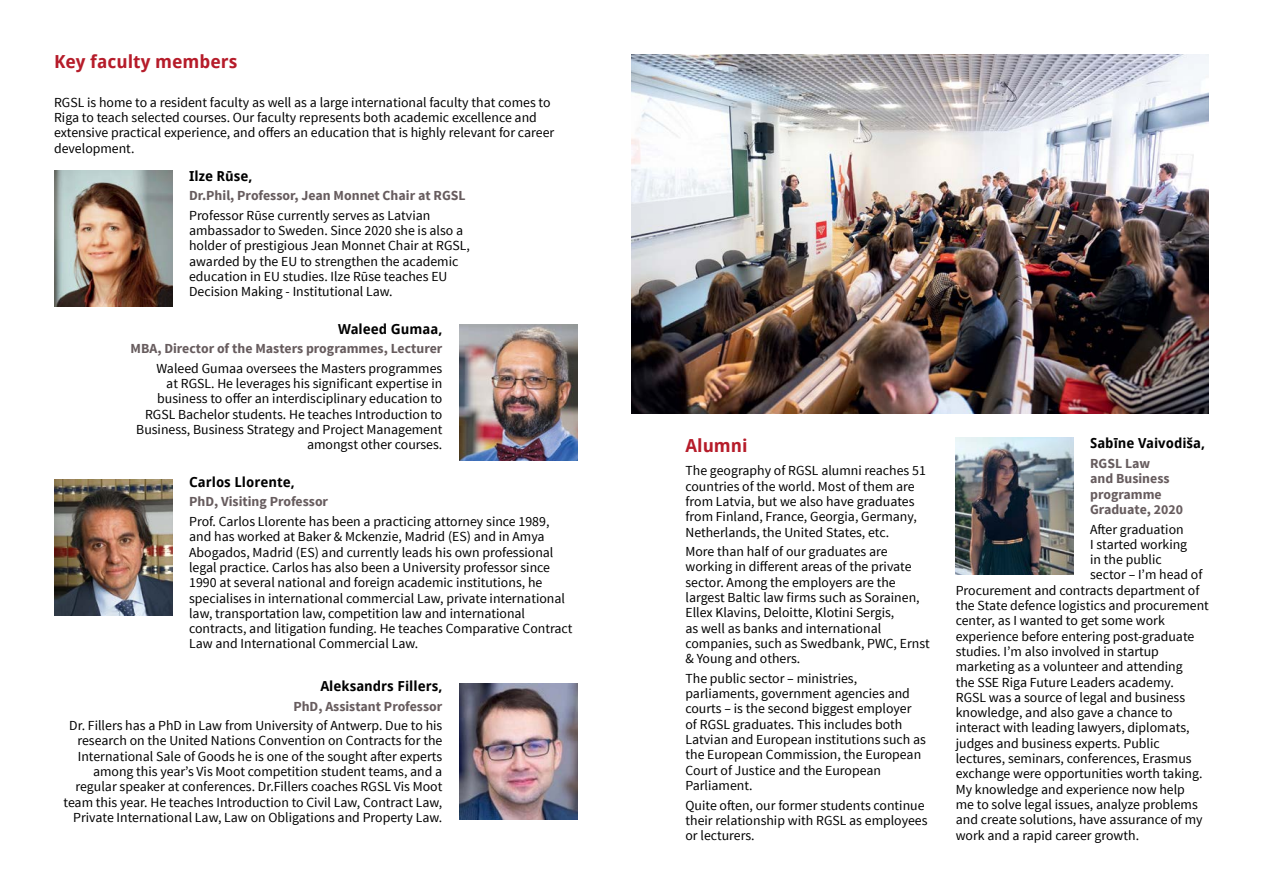
<style>
.page{position:relative;width:1263px;height:893px;background:#fff}
.page>*{position:absolute;margin:0;border:0;box-sizing:border-box;transform-origin:0 0}
.t1{font:700 18px "Droid Sans";color:#b61c2a}
.t2{font:13.8px/15.3px "Source Sans Pro";color:#000}
.t3{font:700 13.8px/15.3px "Source Sans Pro";color:#675c5e}
.t4{font:700 13.8px "Droid Sans";color:#000}
</style>
<div class="page">
<img style="left:459px;top:325px;width:118px;height:136px">
<img style="left:54px;top:479px;width:118px;height:136px">
<img style="left:459px;top:683px;width:118px;height:136px">
<img style="left:54px;top:170px;width:118px;height:136px">
<img style="left:956px;top:438px;width:117px;height:137px">
<img style="left:631px;top:54px;width:578px;height:360px">
<h1 class="t1" style="left:54px;top:49px;width:185px">Key faculty members</h1>
<p class="t2" style="left:54px;top:95px;width:502px">RGSL is home to a resident faculty as well as a large international faculty that comes to Riga to teach selected courses. Our faculty represents both academic excellence and extensive practical experience, and offers an education that is highly relevant for career development.</p>
<p class="t4" style="left:189px;top:166px;width:65px">Ilze Rūse,</p>
<p class="t3" style="left:189px;top:188px;width:278px">Dr.Phil, Professor, Jean Monnet Chair at RGSL</p>
<p class="t2" style="left:189px;top:208px;width:282px">Professor Rūse currently serves as Latvian ambassador to Sweden. Since 2020 she is also a holder of prestigious Jean Monnet Chair at RGSL, awarded by the EU to strengthen the academic education in EU studies. Ilze Rūse teaches EU Decision Making - Institutional Law.</p>
<p class="t4" style="left:338px;top:319px;width:106px">Waleed Gumaa,</p>
<p class="t3" style="left:131px;top:342px;width:313px">MBA, Director of the Masters programmes, Lecturer</p>
<p class="t2" style="left:136px;top:361px;width:308px;text-align:right">Waleed Gumaa oversees the Masters programmes<br>at RGSL. He leverages his significant expertise in business to offer an interdisciplinary education to RGSL Bachelor students. He teaches Introduction to Business, Business Strategy and Project Management amongst other courses.</p>
<p class="t4" style="left:189px;top:472px;width:107px">Carlos Llorente,</p>
<p class="t3" style="left:189px;top:495px;width:140px">PhD, Visiting Professor</p>
<p class="t2" style="left:189px;top:514px;width:385px">Prof. Carlos Llorente has been a practicing attorney since 1989, and has worked at Baker &amp; Mckenzie, Madrid (ES) and in Amya Abogados, Madrid (ES) and currently leads his own professional legal practice. Carlos has also been a University professor since 1990 at several national and foreign academic institutions, he specialises in international commercial Law, private international law, transportation law, competition law and international contracts, and litigation funding. He teaches Comparative Contract Law and International Commercial Law.</p>
<p class="t4" style="left:320px;top:676px;width:124px">Aleksandrs Fillers,</p>
<p class="t3" style="left:293px;top:699px;width:150px">PhD, Assistant Professor</p>
<p class="t2" style="left:63px;top:718px;width:380px;text-align:right">Dr. Fillers has a PhD in Law from University of Antwerp. Due to his research on the United Nations Convention on Contracts for the International Sale of Goods he is one of the sought after experts among this year’s Vis Moot competition student teams, and a regular speaker at conferences. Dr.Fillers coaches RGSL Vis Moot team this year. He teaches Introduction to Civil Law, Contract Law, Private International Law, Law on Obligations and Property Law.</p>
<h1 class="t1" style="left:685px;top:432px;width:64px">Alumni</h1>
<p class="t2" style="left:685px;top:463px;width:242px">The geography of RGSL alumni reaches 51 countries of the world. Most of them are from Latvia, but we also have graduates from Finland, France, Georgia, Germany, Netherlands, the United States, etc.</p>
<p class="t2" style="left:685px;top:544px;width:246px">More than half of our graduates are working in different areas of the private sector. Among the employers are the largest Baltic law firms such as Sorainen, Ellex Klavins, Deloitte, Klotini Sergis,<br>as well as banks and international companies, such as Swedbank, PWC, Ernst &amp; Young and others.</p>
<p class="t2" style="left:685px;top:671px;width:242px">The public sector – ministries, parliaments, government agencies and courts – is the second biggest employer of RGSL graduates. This includes both Latvian and European institutions such as the European Commission, the European Court of Justice and the European Parliament.</p>
<p class="t2" style="left:685px;top:797px;width:244px">Quite often, our former students continue their relationship with RGSL as employees or lecturers.</p>
<p class="t4" style="left:1090px;top:434px;width:117px">Sabīne Vaivodiša,</p>
<p class="t3" style="left:1090px;top:456px;width:94px">RGSL Law<br>and Business programme<br>Graduate, 2020</p>
<p class="t2" style="left:1090px;top:521px;width:95px">After graduation</p>
<p class="t2" style="left:1090px;top:537px;width:99px">I started working</p>
<p class="t2" style="left:1090px;top:552px;width:73px">in the public</p>
<p class="t2" style="left:1090px;top:567px;width:114px">sector – I’m head of</p>
<p class="t2" style="left:956px;top:583px;width:245px">Procurement and contracts department of</p>
<p class="t2" style="left:956px;top:598px;width:255px">the State defence logistics and procurement</p>
<p class="t2" style="left:956px;top:613px;width:211px">center, as I wanted to get some work</p>
<p class="t2" style="left:956px;top:629px;width:240px">experience before entering post-graduate</p>
<p class="t2" style="left:956px;top:644px;width:205px">studies. I’m also involved in startup</p>
<p class="t2" style="left:956px;top:659px;width:228px">marketing as a volunteer and attending</p>
<p class="t2" style="left:956px;top:675px;width:220px">the SSE Riga Future Leaders academy.</p>
<p class="t2" style="left:956px;top:690px;width:231px">RGSL was a source of legal and business</p>
<p class="t2" style="left:956px;top:705px;width:218px">knowledge, and also gave a chance to</p>
<p class="t2" style="left:956px;top:720px;width:235px">interact with leading lawyers, diplomats,</p>
<p class="t2" style="left:956px;top:736px;width:206px">judges and business experts. Public</p>
<p class="t2" style="left:956px;top:751px;width:237px">lectures, seminars, conferences, Erasmus</p>
<p class="t2" style="left:956px;top:766px;width:248px">exchange were opportunities worth taking.</p>
<p class="t2" style="left:956px;top:782px;width:231px">My knowledge and experience now help</p>
<p class="t2" style="left:956px;top:797px;width:244px">me to solve legal issues, analyze problems</p>
<p class="t2" style="left:956px;top:812px;width:248px">and create solutions, have assurance of my</p>
<p class="t2" style="left:956px;top:828px;width:185px">work and a rapid career growth.</p>
</div>
